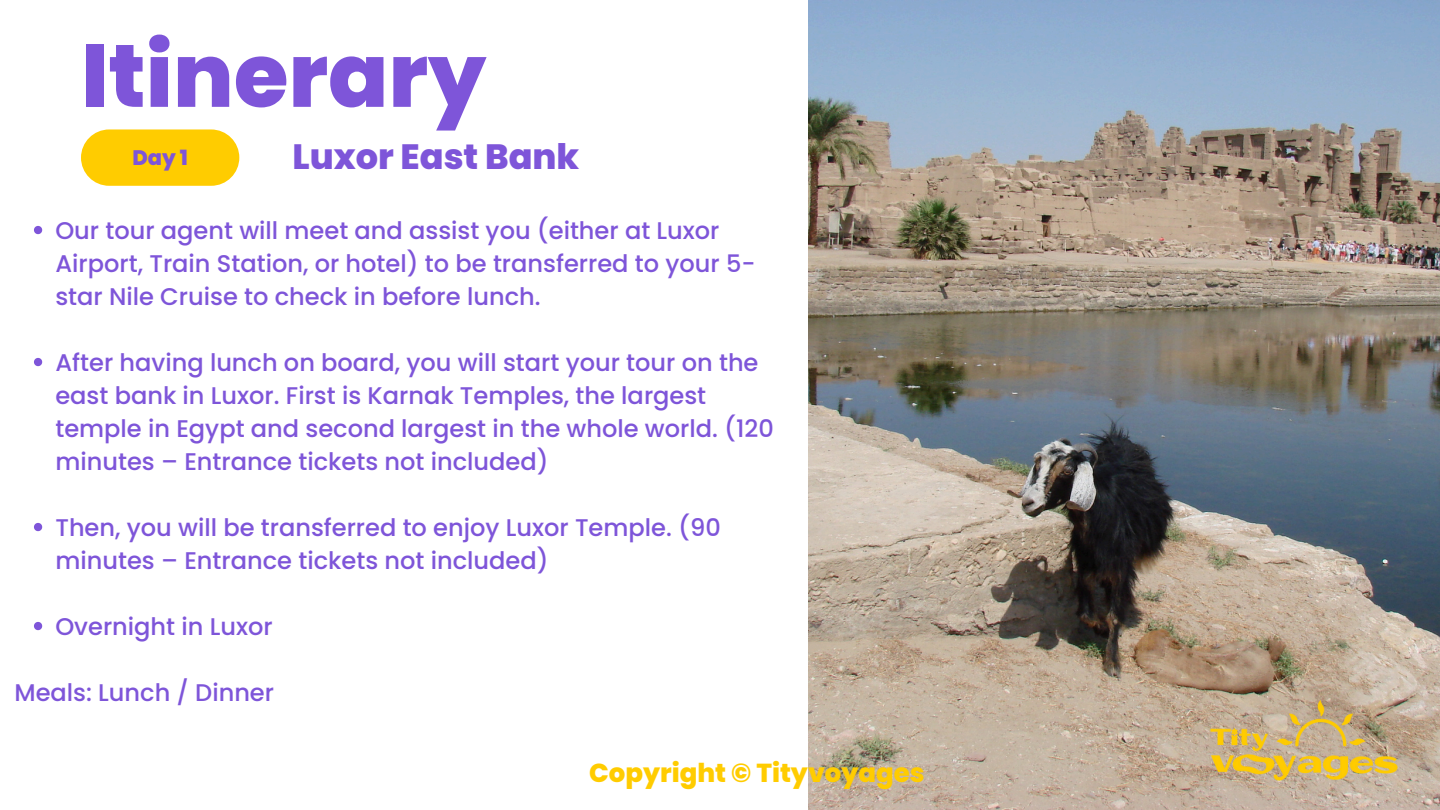
<style>
.page{position:relative;width:1440px;height:810px;background:#fff}
.page>*{position:absolute;margin:0;border:0;box-sizing:border-box;transform-origin:0 0}
.t1{font:800 88.7px "Poppins";color:#7e55d9}
.t2{font:800 35.1px "Poppins";color:#7e55d9}
.t3{font:800 26px "Poppins";color:#fc0}
.t4{font:500 24.1px/33px "Poppins";color:#7e55d9}
.t5{font:800 21px "Poppins";color:#7e55d9}
</style>
<div class="page">
<div style="left:81px;top:129px;width:158px;height:57px;background:#fc0;border-radius:28px"></div>
<img style="left:808px;top:0;width:632px;height:810px">
<img style="left:1198px;top:691px;width:212px;height:99px">
<svg style="left:34px;top:226px;width:8px;height:8px"></svg>
<svg style="left:34px;top:358px;width:8px;height:8px"></svg>
<svg style="left:34px;top:523px;width:8px;height:8px"></svg>
<svg style="left:34px;top:622px;width:8px;height:8px"></svg>
<p class="t1" style="left:81px;top:14px;width:407px">Itinerary</p>
<h2 class="t2" style="left:293px;top:132px;width:288px">Luxor East Bank</h2>
<p class="t5" style="left:132px;top:143px;width:57px">Day 1</p>
<p class="t4" style="left:55px;top:214px;width:702px">Our tour agent will meet and assist you (either at Luxor<br>Airport, Train Station, or hotel) to be transferred to your 5- star Nile Cruise to check in before lunch.</p>
<p class="t4" style="left:55px;top:346px;width:720px">After having lunch on board, you will start your tour on the east bank in Luxor. First is Karnak Temples, the largest temple in Egypt and second largest in the whole world. (120 minutes – Entrance tickets not included)</p>
<p class="t4" style="left:55px;top:511px;width:667px">Then, you will be transferred to enjoy Luxor Temple. (90 minutes – Entrance tickets not included)</p>
<p class="t4" style="left:55px;top:610px;width:219px">Overnight in Luxor</p>
<h3 class="t4" style="left:14px;top:676px;width:261px">Meals: Lunch / Dinner</h3>
<h3 class="t3" style="left:589px;top:754px;width:337px">Copyright © Tityvoyages</h3>
</div>
